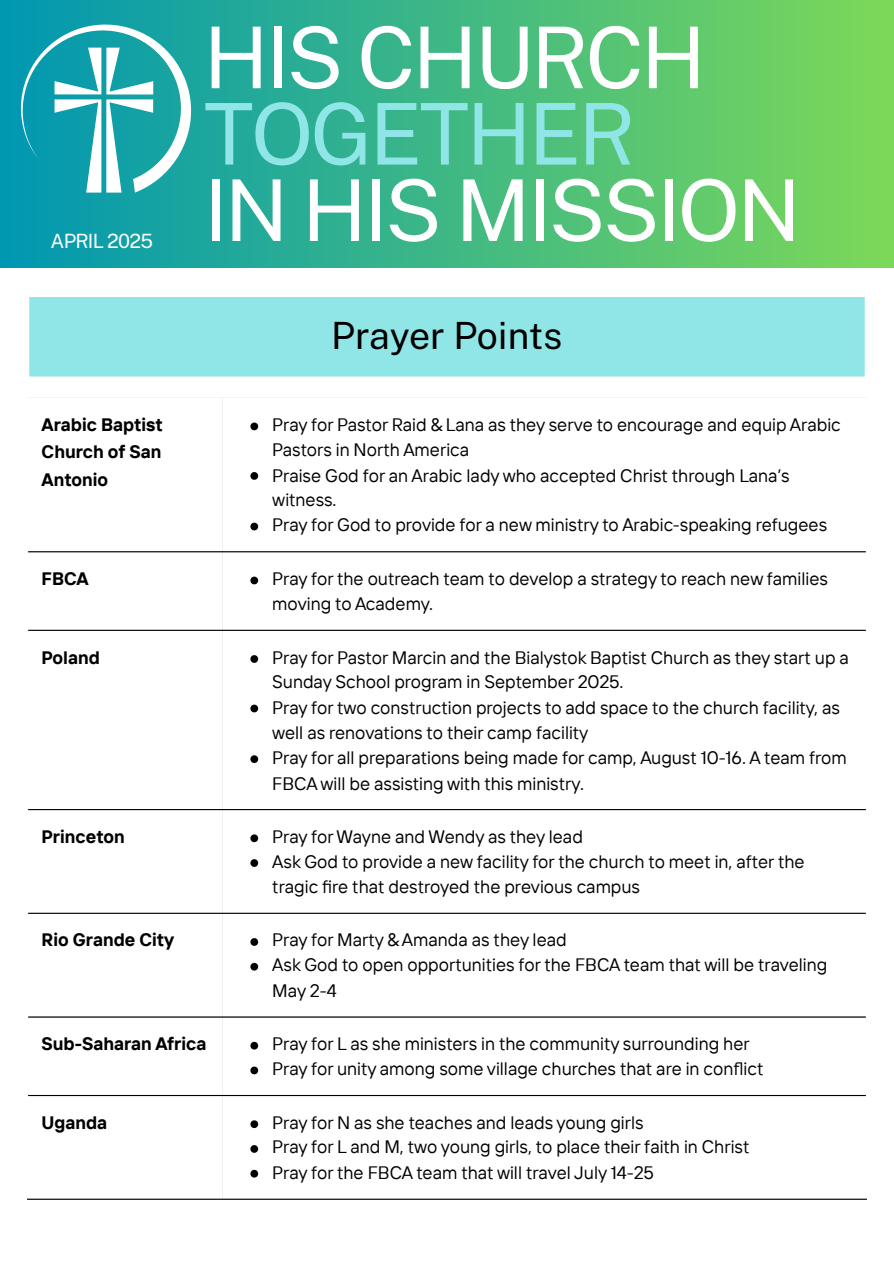
<style>
.page{position:relative;width:894px;height:1263px;background:#fff}
.page>*{position:absolute;margin:0;border:0;box-sizing:border-box;transform-origin:0 0}
.t1{font:85.2px "Public Sans";letter-spacing:-.04em;color:#fff}
.t2{font:85.2px "Public Sans";letter-spacing:-.04em;color:#90e5e6}
.t3{font:37.5px "Public Sans";letter-spacing:-.005em;color:#000}
.t4{font:19.65px "Public Sans";letter-spacing:-.04em;color:#fff}
.t5{font:18px/24.8px "TT Interphases";color:#000}
.t6{font:700 18px/27.6px "TT Interphases";color:#000;text-align:justify}
</style>
<div class="page">
<div style="left:0;top:0;width:893px;height:268px;background:linear-gradient(to right,#0097b2,#7dd858)"></div>
<svg style="left:21px;top:24px;width:170px;height:169px"></svg>
<div style="left:28px;top:296px;width:837px;height:82px;background:#90e5e6"></div>
<hr style="left:27px;top:297px;width:2px;height:79px;background:#fff">
<hr style="left:864px;top:297px;width:2px;height:79px;background:#fff">
<hr style="left:27px;top:295px;width:839px;height:2px;background:#fff">
<hr style="left:27px;top:376px;width:839px;height:3px;background:#fff">
<svg style="left:250px;top:423px;width:8px;height:7px"></svg>
<svg style="left:250px;top:472px;width:8px;height:8px"></svg>
<svg style="left:250px;top:523px;width:8px;height:7px"></svg>
<svg style="left:250px;top:577px;width:8px;height:7px"></svg>
<svg style="left:250px;top:655px;width:8px;height:8px"></svg>
<svg style="left:250px;top:705px;width:8px;height:7px"></svg>
<svg style="left:250px;top:755px;width:8px;height:8px"></svg>
<svg style="left:250px;top:834px;width:8px;height:8px"></svg>
<svg style="left:250px;top:859px;width:8px;height:8px"></svg>
<svg style="left:250px;top:938px;width:8px;height:8px"></svg>
<svg style="left:250px;top:963px;width:8px;height:8px"></svg>
<svg style="left:250px;top:1042px;width:8px;height:7px"></svg>
<svg style="left:250px;top:1066px;width:8px;height:8px"></svg>
<svg style="left:250px;top:1120px;width:8px;height:8px"></svg>
<svg style="left:250px;top:1145px;width:8px;height:8px"></svg>
<svg style="left:250px;top:1170px;width:8px;height:7px"></svg>
<hr style="left:28px;top:551px;width:837px;height:1px;background:#000">
<hr style="left:28px;top:630px;width:837px;height:1px;background:#000">
<hr style="left:28px;top:809px;width:837px;height:1px;background:#000">
<hr style="left:28px;top:913px;width:837px;height:1px;background:#000">
<hr style="left:28px;top:1016px;width:837px;height:1px;background:#000">
<hr style="left:28px;top:1095px;width:837px;height:1px;background:#000">
<hr style="left:27px;top:1199px;width:839px;height:1px;background:#000">
<p class="t4" style="left:50px;top:229px;width:104px">APRIL 2025</p>
<p class="t1" style="left:203px;top:7px;width:504px">HIS CHURCH</p>
<p class="t2" style="left:203px;top:84px;width:433px">TOGETHER</p>
<p class="t1" style="left:203px;top:160px;width:599px">IN HIS MISSION</p>
<p class="t3" style="left:331px;top:313px;width:233px">Prayer Points</p>
<p class="t6" style="left:42px;top:410px;width:123px">Arabic Baptist Church of San Antonio</p>
<p class="t5" style="left:272px;top:412px;width:570px">Pray for Pastor Raid &amp; Lana as they serve to encourage and equip Arabic<br>Pastors in North America</p>
<p class="t5" style="left:272px;top:462px;width:519px">Praise God for an Arabic lady who accepted Christ through Lana’s witness.</p>
<p class="t5" style="left:272px;top:512px;width:556px">Pray for God to provide for a new ministry to Arabic-speaking refugees</p>
<p class="t6" style="left:42px;top:564px;width:48px">FBCA</p>
<p class="t5" style="left:272px;top:566px;width:557px">Pray for the outreach team to develop a strategy to reach new families moving to Academy.</p>
<p class="t6" style="left:42px;top:643px;width:60px">Poland</p>
<p class="t5" style="left:272px;top:644px;width:578px">Pray for Pastor Marcin and the Bialystok Baptist Church as they start up a<br>Sunday School program in September 2025.</p>
<p class="t5" style="left:272px;top:695px;width:569px">Pray for two construction projects to add space to the church facility, as well as renovations to their camp facility</p>
<p class="t5" style="left:272px;top:744px;width:575px;line-height:25.8px">Pray for all preparations being made for camp, August 10-16. A team from<br>FBCA will be assisting with this ministry.</p>
<p class="t6" style="left:42px;top:822px;width:85px">Princeton</p>
<p class="t5" style="left:272px;top:824px;width:312px">Pray for Wayne and Wendy as they lead</p>
<p class="t5" style="left:272px;top:848px;width:533px;line-height:25.8px">Ask God to provide a new facility for the church to meet in, after the tragic fire that destroyed the previous campus</p>
<p class="t6" style="left:42px;top:926px;width:134px">Rio Grande City</p>
<p class="t5" style="left:272px;top:927px;width:296px">Pray for Marty &amp; Amanda as they lead</p>
<p class="t5" style="left:272px;top:952px;width:556px;line-height:25.8px">Ask God to open opportunities for the FBCA team that will be traveling<br>May 2-4</p>
<p class="t6" style="left:42px;top:1030px;width:166px">Sub-Saharan Africa</p>
<p class="t5" style="left:272px;top:1031px;width:479px">Pray for L as she ministers in the community surrounding her</p>
<p class="t5" style="left:272px;top:1056px;width:492px">Pray for unity among some village churches that are in conflict</p>
<p class="t6" style="left:42px;top:1108px;width:67px">Uganda</p>
<p class="t5" style="left:272px;top:1109px;width:373px">Pray for N as she teaches and leads young girls</p>
<p class="t5" style="left:272px;top:1134px;width:478px">Pray for L and M, two young girls, to place their faith in Christ</p>
<p class="t5" style="left:272px;top:1160px;width:383px">Pray for the FBCA team that will travel July 14-25</p>
</div>
